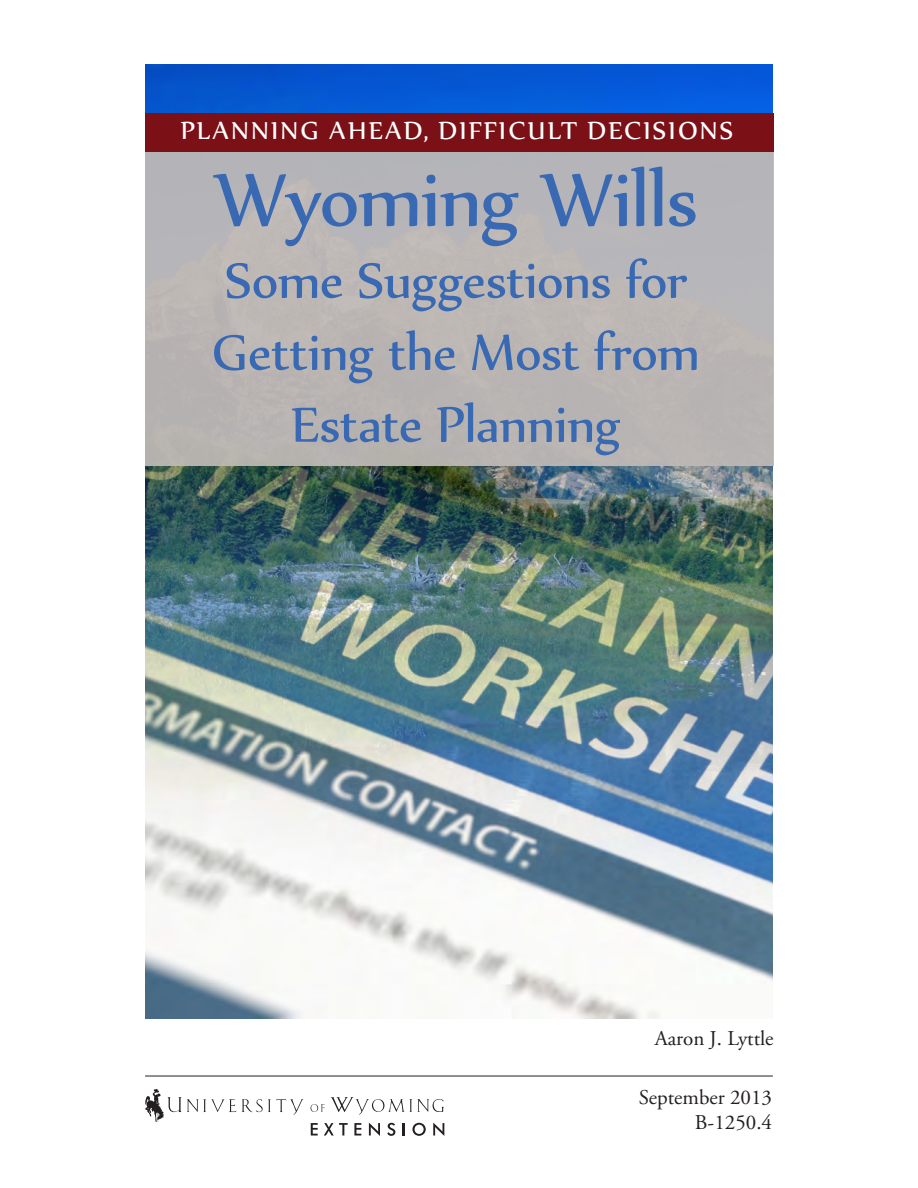
<style>
.page{position:relative;width:918px;height:1188px;background:#fff}
.page>*{position:absolute;margin:0;border:0;box-sizing:border-box;transform-origin:0 0}
.t1{font:90px "Nyala";letter-spacing:-.02em;color:#3969b2}
.t2{font:60px "Nyala";letter-spacing:-.01em;color:#3969b2}
.t3{font:30px "Nyala";letter-spacing:.07em;color:#fff}
.t4{font:21px "Adobe Garamond Pro";color:#231f20}
</style>
<div class="page">
<img style="left:145px;top:65px;width:628px;height:954px">
<div style="left:145px;top:152px;width:629px;height:314px;background:#b8b5b5"></div>
<div style="left:145px;top:113px;width:629px;height:39px;background:#7b1016"></div>
<svg style="left:145px;top:1089px;width:91px;height:33px"></svg>
<svg style="left:242px;top:1099px;width:62px;height:16px"></svg>
<svg style="left:311px;top:1104px;width:14px;height:8px"></svg>
<svg style="left:331px;top:1097px;width:113px;height:18px"></svg>
<svg style="left:311px;top:1123px;width:7px;height:13px"></svg>
<svg style="left:324px;top:1123px;width:24px;height:13px"></svg>
<svg style="left:354px;top:1123px;width:7px;height:13px"></svg>
<svg style="left:369px;top:1123px;width:11px;height:13px"></svg>
<svg style="left:387px;top:1123px;width:8px;height:13px"></svg>
<svg style="left:403px;top:1123px;width:2px;height:13px"></svg>
<svg style="left:412px;top:1123px;width:14px;height:13px"></svg>
<svg style="left:433px;top:1123px;width:11px;height:13px"></svg>
<hr style="left:145px;top:1076px;width:628px;height:1px;background:#231f20">
<p class="t3" style="left:181px;top:113px;width:554px">PLANNING AHEAD, DIFFICULT DECISIONS</p>
<p class="t1" style="left:214px;top:145px;width:485px">Wyoming Wills</p>
<p class="t2" style="left:225px;top:244px;width:464px">Some Suggestions for</p>
<p class="t2" style="left:212px;top:316px;width:490px">Getting the Most from</p>
<p class="t2" style="left:291px;top:388px;width:332px">Estate Planning</p>
<p class="t4" style="left:655px;top:1026px;width:120px">Aaron J. Lyttle</p>
<p class="t4" style="left:639px;top:1085px;width:135px">September 2013</p>
<p class="t4" style="left:695px;top:1110px;width:79px">B-1250.4</p>
</div>
